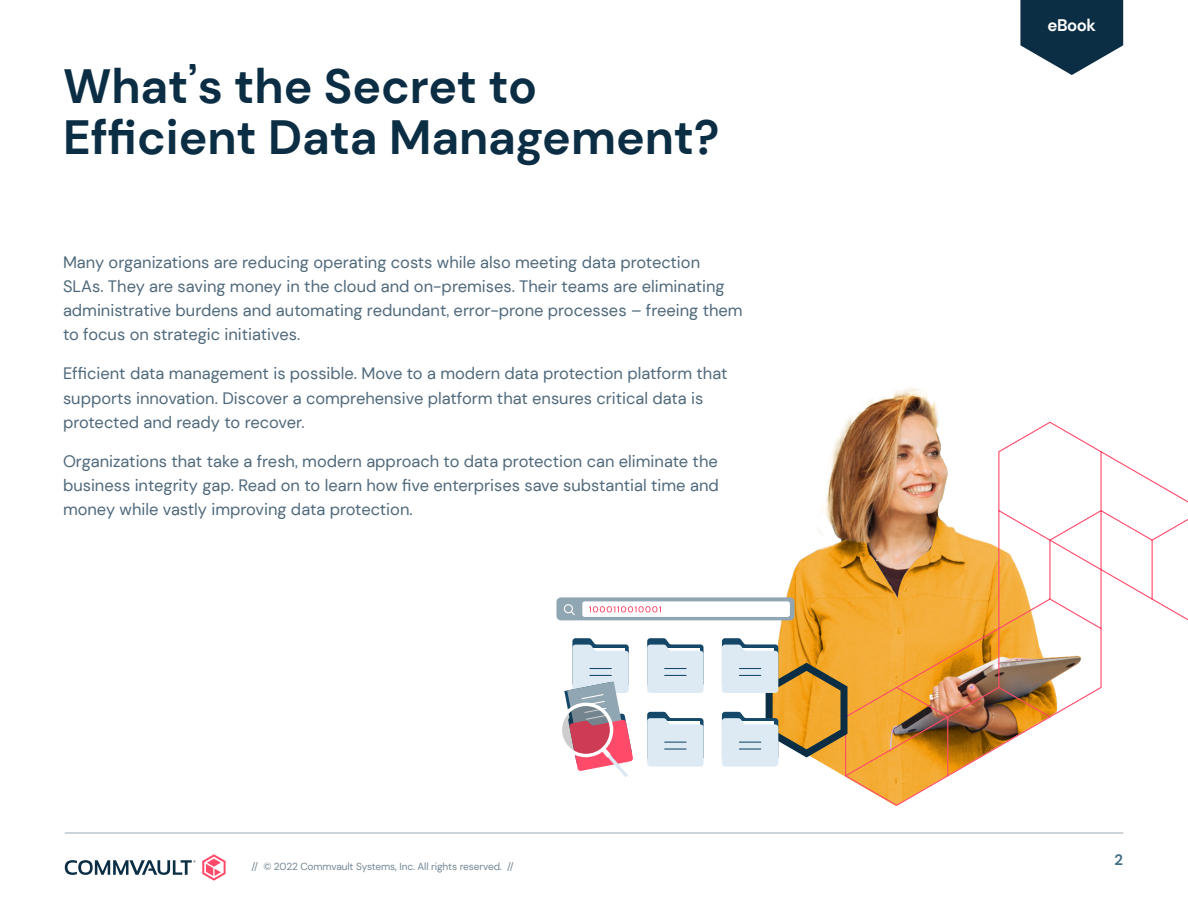
<style>
.page{position:relative;width:1188px;height:918px;background:#fff}
.page>*{position:absolute;margin:0;border:0;box-sizing:border-box;transform-origin:0 0}
.t1{font:700 48px/51px "DM Sans";color:#0b2e44}
.t2{font:700 16.8px "DM Sans";letter-spacing:-.03em;color:#fff}
.t3{font:16.5px/24px "DM Sans";color:#4f697b}
.t4{font:700 15px "DM Sans";color:#436c87}
.t5{font:10.2px "DM Sans";letter-spacing:-.01em;color:#738794}
</style>
<div class="page">
<img style="left:742px;top:388px;width:197px;height:388px">
<svg style="left:844px;top:421px;width:344px;height:385px"></svg>
<div style="left:559px;top:703px;width:54px;height:54px;border:3px solid #fff;border-radius:50%"></div>
<svg style="left:564px;top:638px;width:69px;height:140px"></svg>
<svg style="left:647px;top:638px;width:57px;height:55px;background:#cbdbe5"></svg>
<svg style="left:647px;top:712px;width:57px;height:55px;background:#cddce6"></svg>
<svg style="left:722px;top:638px;width:126px;height:129px;background:#cdb686"></svg>
<div style="left:556px;top:597px;width:239px;height:23px;background:#91a6b3;border-radius:5px"></div>
<div style="left:582px;top:601px;width:208px;height:16px;background:#fff;border-radius:2px"></div>
<svg style="left:589px;top:606px;width:72px;height:6px"></svg>
<svg style="left:564px;top:604px;width:11px;height:11px"></svg>
<svg style="left:1020px;top:0;width:103px;height:75px"></svg>
<svg style="left:65px;top:860px;width:130px;height:15px"></svg>
<svg style="left:202px;top:854px;width:24px;height:27px"></svg>
<hr style="left:65px;top:833px;width:1058px;height:1px;background:#9eabb5">
<h1 class="t1" style="left:63px;top:61px;width:658px">What’s the Secret to<br>Efficient Data Management?</h1>
<p class="t3" style="left:63px;top:251px;width:681px">Many organizations are reducing operating costs while also meeting data protection SLAs. They are saving money in the cloud and on-premises. Their teams are eliminating administrative burdens and automating redundant, error-prone processes – freeing them to focus on strategic initiatives.</p>
<p class="t3" style="left:63px;top:362px;width:666px">Efficient data management is possible. Move to a modern data protection platform that supports innovation. Discover a comprehensive platform that ensures critical data is protected and ready to recover.</p>
<p class="t3" style="left:63px;top:449px;width:657px;text-align:justify">Organizations that take a fresh, modern approach to data protection can eliminate the business integrity gap. Read on to learn how five enterprises save substantial time and money while vastly improving data protection.</p>
<p class="t5" style="left:252px;top:860px;width:264px">// © 2022 Commvault Systems, Inc. All rights reserved. //</p>
<p class="t2" style="left:1048px;top:14px;width:50px">eBook</p>
<p class="t4" style="left:1115px;top:851px;width:10px">2</p>
</div>
